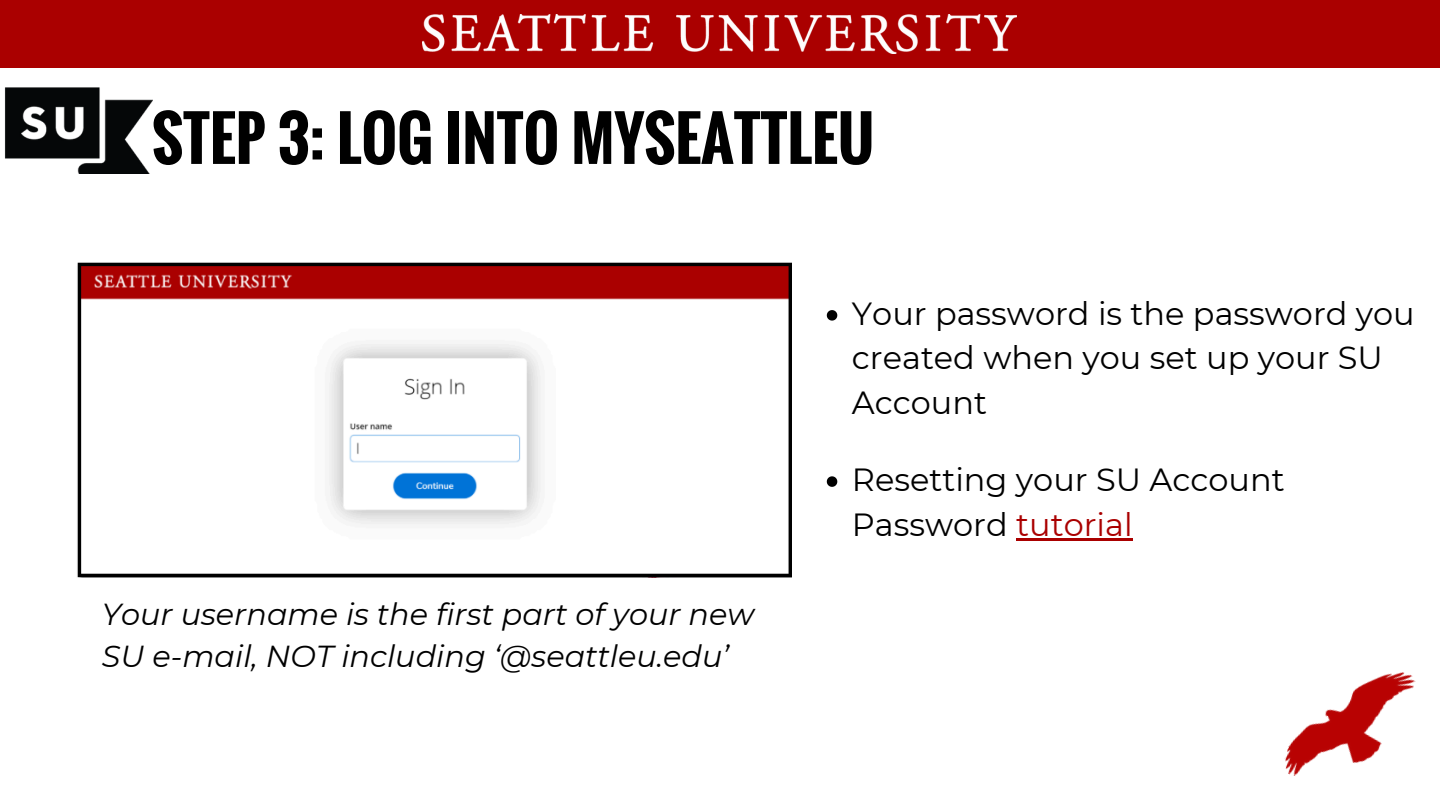
<style>
.page{position:relative;width:1440px;height:810px;background:#fff}
.page>*{position:absolute;margin:0;border:0;box-sizing:border-box;transform-origin:0 0}
.t1{font:700 60px "Oswald";color:#000}
.t2{font:32px/44.2px "Montserrat";color:#000}
.t3{font:italic 30.3px/42px "Montserrat";color:#000}
.s1{color:#a00}
</style>
<div class="page">
<div style="left:0;top:0;width:1440px;height:68px;background:#a00"></div>
<img style="left:423px;top:14px;width:594px;height:40px">
<img style="left:4px;top:87px;width:148px;height:86px">
<img style="left:77px;top:262px;width:714px;height:315px">
<svg style="left:827px;top:310px;width:10px;height:11px"></svg>
<svg style="left:827px;top:476px;width:10px;height:11px"></svg>
<hr style="left:1016px;top:538px;width:117px;height:3px;background:#a00">
<img style="left:1284px;top:672px;width:132px;height:104px">
<p class="t1" style="left:152px;top:92px;width:724px">STEP 3: LOG INTO MYSEATTLEU</p>
<p class="t2" style="left:852px;top:292px;width:564px">Your password is the password you created when you set up your SU<br>Account</p>
<p class="t3" style="left:102px;top:593px;width:654px">Your username is the first part of your new<br>SU e-mail, NOT including ‘@seattleu.edu’</p>
<p class="t2" style="left:852px;top:458px;width:434px">Resetting your SU Account<br>Password <span class="s1">tutorial</span></p>
</div>
